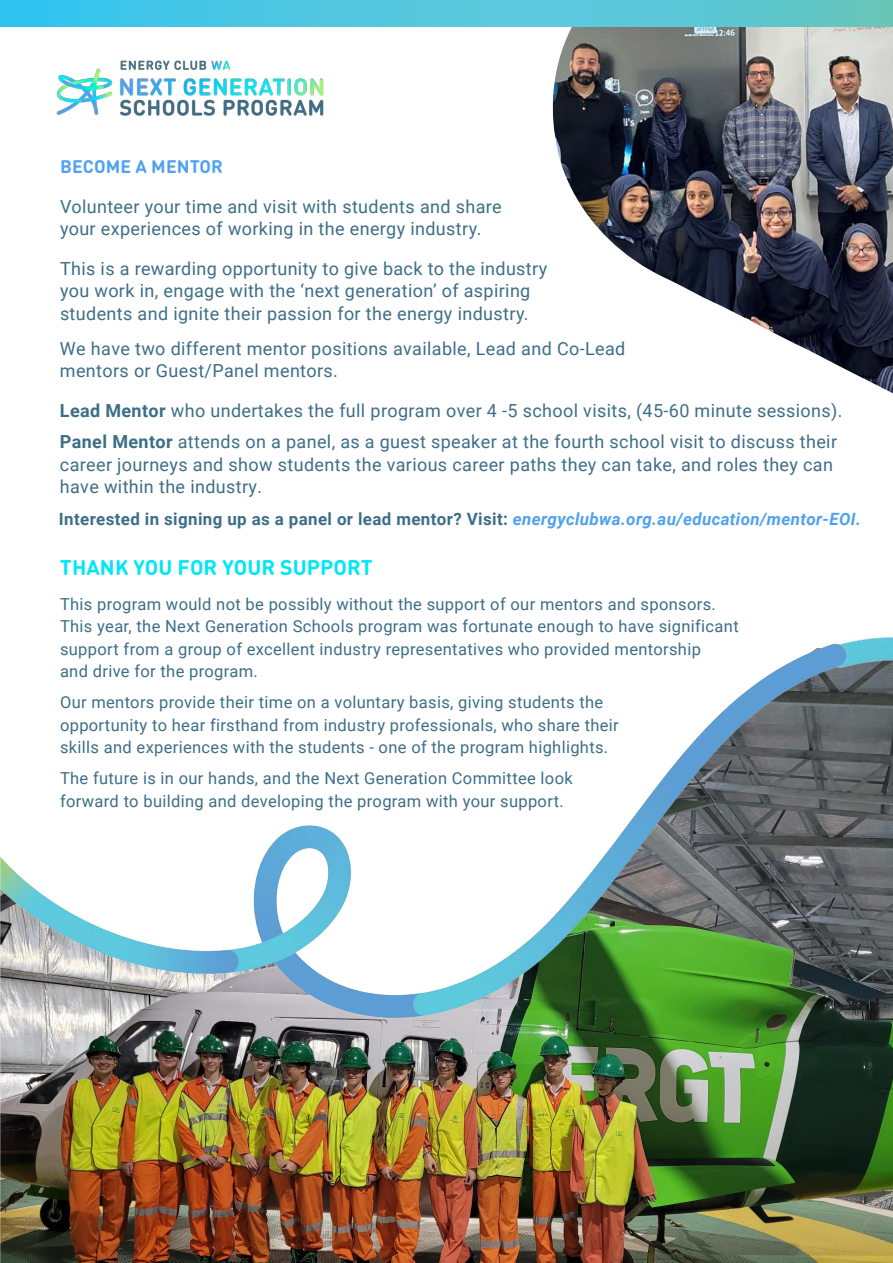
<style>
.page{position:relative;width:893px;height:1263px;background:#fff}
.page>*{position:absolute;margin:0;border:0;box-sizing:border-box;transform-origin:0 0}
.Main_Banner_NGSP{font:700 21px "DIN Round Pro";letter-spacing:.005em;color:#00e7f4}
.Reg_Text_NGSP{font:18px/22.5px "Roboto";letter-spacing:.02em;color:#3d6e87}
.Main_Banner_NGSP-2{font:18px/22.5px "Roboto";letter-spacing:.02em;color:#3d6e87}
.Main_Sub_Heads_NGSP{font:700 18px "DIN Round Pro";letter-spacing:.005em;color:#50a1ef}
.t1{font:700 16.95px "Roboto";letter-spacing:.02em;color:#3d6e87}
.Reg_Text_NGSP-2{font:16.5px/22.5px "Roboto";letter-spacing:.02em;color:#3d6e87}
.s1{font-weight:700}
.s2{font-style:italic;color:#50a1ef}
</style>
<div class="page">
<img style="left:552px;top:27px;width:341px;height:366px">
<img style="left:0;top:0;width:893px;height:27px">
<img style="left:56px;top:60px;width:268px;height:56px">
<img style="left:0;top:821px;width:893px;height:442px">
<img style="left:864px;top:676px;width:29px;height:145px">
<img style="left:864px;top:637px;width:29px;height:39px">
<img style="left:0;top:639px;width:864px;height:423px">
<p class="Main_Sub_Heads_NGSP" style="left:60px;top:152px;width:165px">BECOME A MENTOR</p>
<p class="Reg_Text_NGSP" style="left:60px;top:194px;width:443px">Volunteer your time and visit with students and share your experiences of working in the energy industry.</p>
<p class="Reg_Text_NGSP" style="left:60px;top:256px;width:489px">This is a rewarding opportunity to give back to the industry you work in, engage with the ‘next generation’ of aspiring students and ignite their passion for the energy industry.</p>
<p class="Reg_Text_NGSP" style="left:60px;top:336px;width:567px">We have two different mentor positions available, Lead and Co-Lead mentors or Guest/Panel mentors.</p>
<p class="Reg_Text_NGSP" style="left:60px;top:398px;width:784px"><span class="s1">Lead Mentor</span> who undertakes the full program over 4 -5 school visits, (45-60 minute sessions).</p>
<p class="Main_Banner_NGSP-2" style="left:60px;top:430px;width:779px"><span class="s1">Panel Mentor</span> attends on a panel, as a guest speaker at the fourth school visit to discuss their career journeys and show students the various career paths they can take, and roles they can have within the industry.</p>
<p class="t1" style="left:59px;top:507px;width:804px">Interested in signing up as a panel or lead mentor? Visit: <span class="s2">energyclubwa.org.au/education/mentor-EOI.</span></p>
<p class="Main_Banner_NGSP" style="left:60px;top:550px;width:314px">THANK YOU FOR YOUR SUPPORT</p>
<p class="Reg_Text_NGSP-2" style="left:60px;top:592px;width:680px">This program would not be possibly without the support of our mentors and sponsors.<br>This year, the Next Generation Schools program was fortunate enough to have significant support from a group of excellent industry representatives who provided mentorship<br>and drive for the program.</p>
<p class="Reg_Text_NGSP-2" style="left:60px;top:690px;width:560px">Our mentors provide their time on a voluntary basis, giving students the opportunity to hear firsthand from industry professionals, who share their skills and experiences with the students - one of the program highlights.</p>
<p class="Reg_Text_NGSP-2" style="left:60px;top:766px;width:514px">The future is in our hands, and the Next Generation Committee look forward to building and developing the program with your support.</p>
</div>
